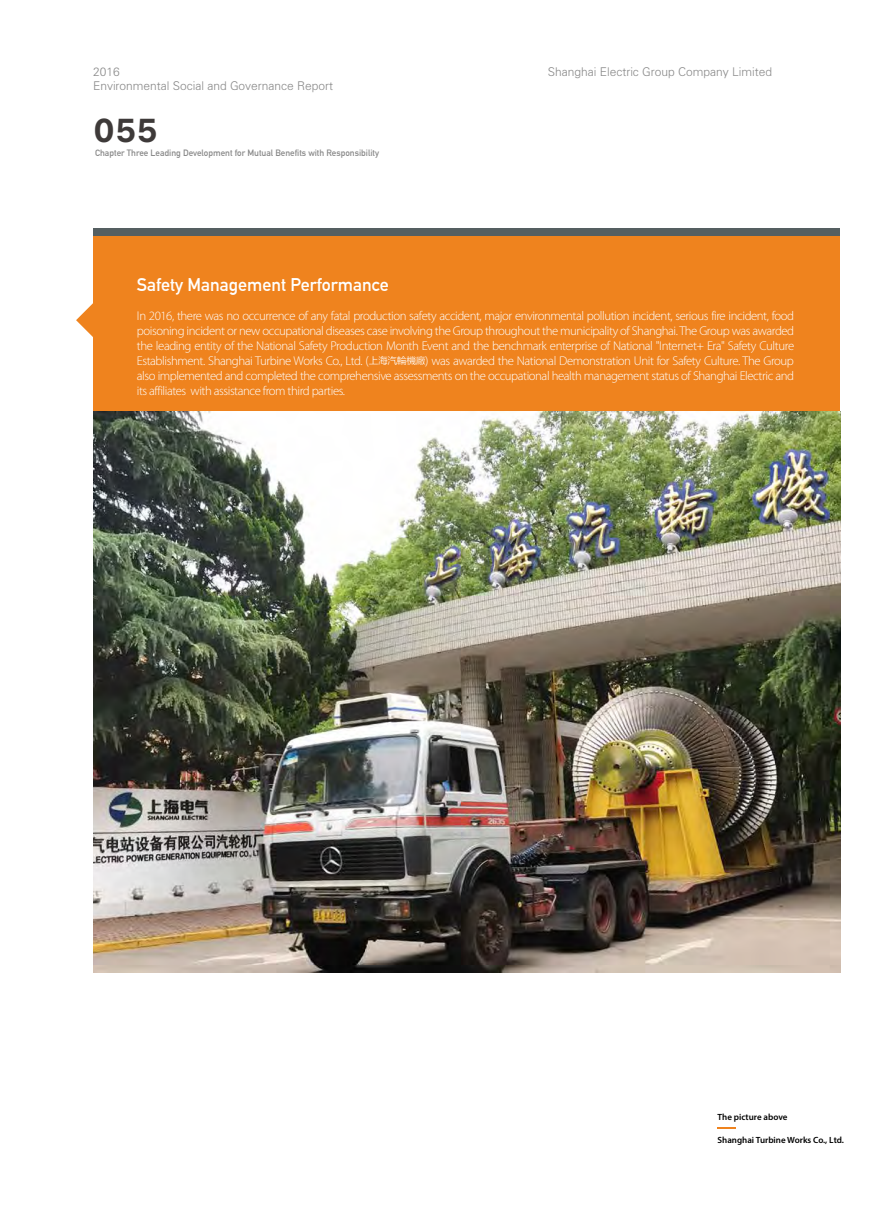
<style>
.page{position:relative;width:893px;height:1212px;background:#fff}
.page>*{position:absolute;margin:0;border:0;box-sizing:border-box;transform-origin:0 0}
.t1{font:700 34.8px "DIN Alternate";color:#3e3a39}
.t2{font:700 18px "DIN Alternate";color:#fff}
.t3{font:300 12.75px/15px "Myriad Pro";letter-spacing:-.035em;color:#fff;text-align:justify}
.t4{font:12px/14.4px "FZXH1 K GBK1 0";color:#898989}
.t5{font:700 9px "DIN Alternate";color:#898989}
.t6{font:600 9px "Myriad Pro";color:#000}
.s1{font-family:"FZLTXHK";font-weight:400;font-size:9.75px}
</style>
<div class="page">
<svg style="left:718px;top:1127px;width:18px;height:1px"></svg>
<div style="left:93px;top:229px;width:747px;height:182px;background:#ef831e"></div>
<img style="left:94px;top:411px;width:746px;height:561px">
<div style="left:93px;top:228px;width:747px;height:8px;background:#555f61"></div>
<svg style="left:76px;top:303px;width:17px;height:34px"></svg>
<p class="t4" style="left:93px;top:64px;width:242px">2016<br>Environmental Social and Governance Report</p>
<p class="t4" style="left:548px;top:64px;width:226px">Shanghai Electric Group Company Limited</p>
<h1 class="t1" style="left:93px;top:103px;width:66px">055</h1>
<p class="t5" style="left:95px;top:146px;width:285px">Chapter Three Leading Development for Mutual Benefits with Responsibility</p>
<h2 class="t2" style="left:137px;top:271px;width:253px">Safety Management Performance</h2>
<p class="t3" style="left:137px;top:309px;width:659px">In 2016, there was no occurrence of any fatal production safety accident, major environmental pollution incident, serious fire incident, food poisoning incident or new occupational diseases case involving the Group throughout the municipality of Shanghai. The Group was awarded the leading entity of the National Safety Production Month Event and the benchmark enterprise of National "Internet+ Era" Safety Culture Establishment. Shanghai Turbine Works Co., Ltd. (<span class="s1">上海汽輪機廠</span>) was awarded the National Demonstration Unit for Safety Culture. The Group also implemented and completed the comprehensive assessments on the occupational health management status of Shanghai Electric and its affiliates with assistance from third parties.</p>
<p class="t6" style="left:718px;top:1111px;width:71px">The picture above</p>
<p class="t6" style="left:718px;top:1134px;width:128px">Shanghai Turbine Works Co., Ltd.</p>
</div>
